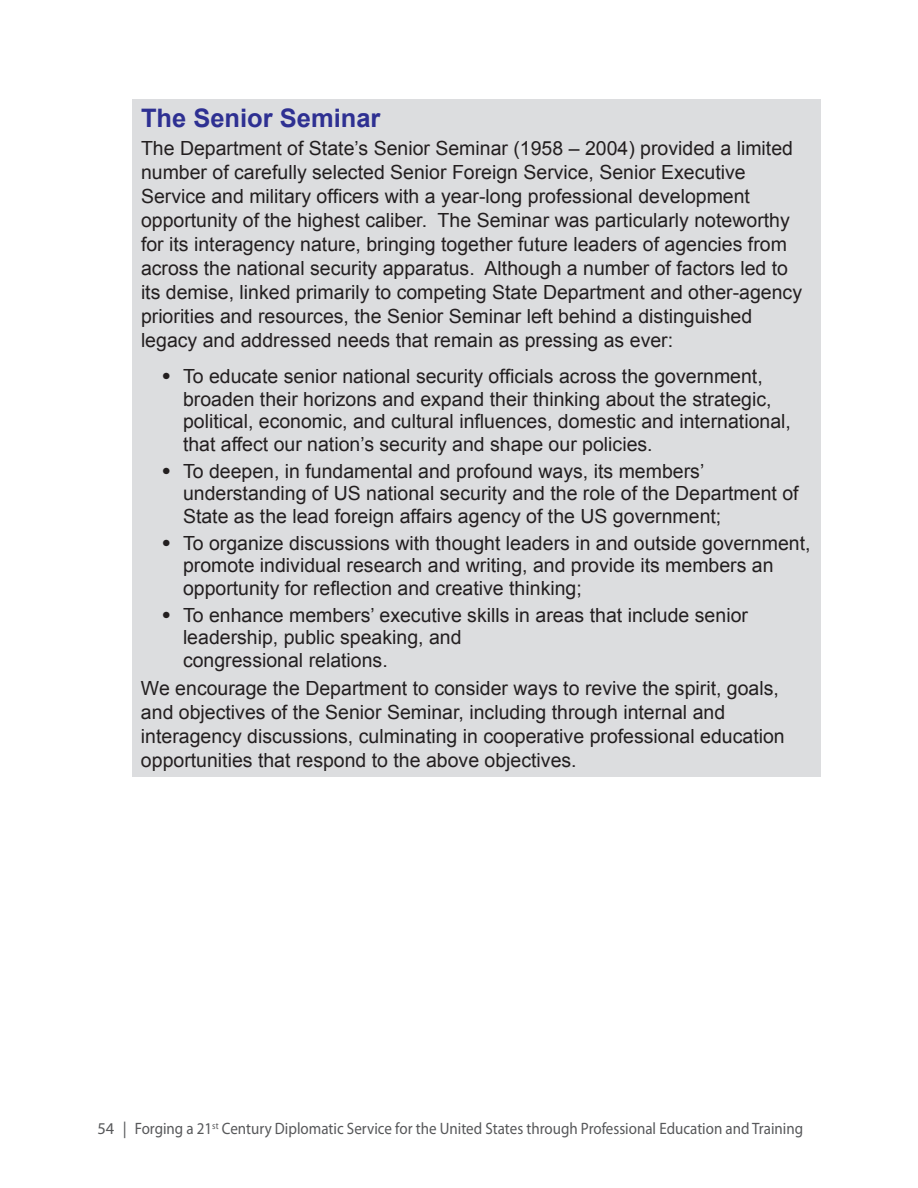
<style>
.page{position:relative;width:918px;height:1188px;background:#fff}
.page>*{position:absolute;margin:0;border:0;box-sizing:border-box;transform-origin:0 0}
.Subheading_1{font:700 25.5px "Arial";color:#2e3092}
.Paragraph_-_left{font:19.5px/24px "Arial";color:#231f20}
.Bullet_list_-_level{font:19.5px/22.5px "Arial";color:#231f20}
.t1{font:16.5px "Myriad Pro";color:#57585a}
.s1{font-family:"Myriad Pro";font-weight:600;font-size:27px}
</style>
<div class="page">
<div style="left:132px;top:99px;width:688px;height:677px;background:#dcdddf"></div>
<p class="Subheading_1" style="left:141px;top:101px;width:241px">The Senior Seminar</p>
<p class="Paragraph_-_left" style="left:141px;top:136px;width:663px">The Department of State’s Senior Seminar (1958 – 2004) provided a limited number of carefully selected Senior Foreign Service, Senior Executive Service and military officers with a year-long professional development opportunity of the highest caliber. The Seminar was particularly noteworthy for its interagency nature, bringing together future leaders of agencies from across the national security apparatus. Although a number of factors led to its demise, linked primarily to competing State Department and other-agency priorities and resources, the Senior Seminar left behind a distinguished legacy and addressed needs that remain as pressing as ever:</p>
<p class="Bullet_list_-_level" style="left:183px;top:365px;width:610px;text-indent:-21px"><span class="s1">•</span> To educate senior national security officials across the government, broaden their horizons and expand their thinking about the strategic, political, economic, and cultural influences, domestic and international, that affect our nation’s security and shape our policies.</p>
<p class="Bullet_list_-_level" style="left:183px;top:460px;width:617px;text-indent:-21px"><span class="s1">•</span> To deepen, in fundamental and profound ways, its members’ understanding of US national security and the role of the Department of<br>State as the lead foreign affairs agency of the US government;</p>
<p class="Bullet_list_-_level" style="left:183px;top:532px;width:629px;text-indent:-21px"><span class="s1">•</span> To organize discussions with thought leaders in and outside government, promote individual research and writing, and provide its members an opportunity for reflection and creative thinking;</p>
<p class="Bullet_list_-_level" style="left:183px;top:604px;width:567px;text-indent:-21px"><span class="s1">•</span> To enhance members’ executive skills in areas that include senior leadership, public speaking, and<br>congressional relations.</p>
<p class="Paragraph_-_left" style="left:141px;top:676px;width:645px">We encourage the Department to consider ways to revive the spirit, goals, and objectives of the Senior Seminar, including through internal and interagency discussions, culminating in cooperative professional education opportunities that respond to the above objectives.</p>
<p class="t1" style="left:98px;top:1118px;width:707px">54 | Forging a 21<sup>st</sup> Century Diplomatic Service for the United States through Professional Education and Training</p>
</div>
